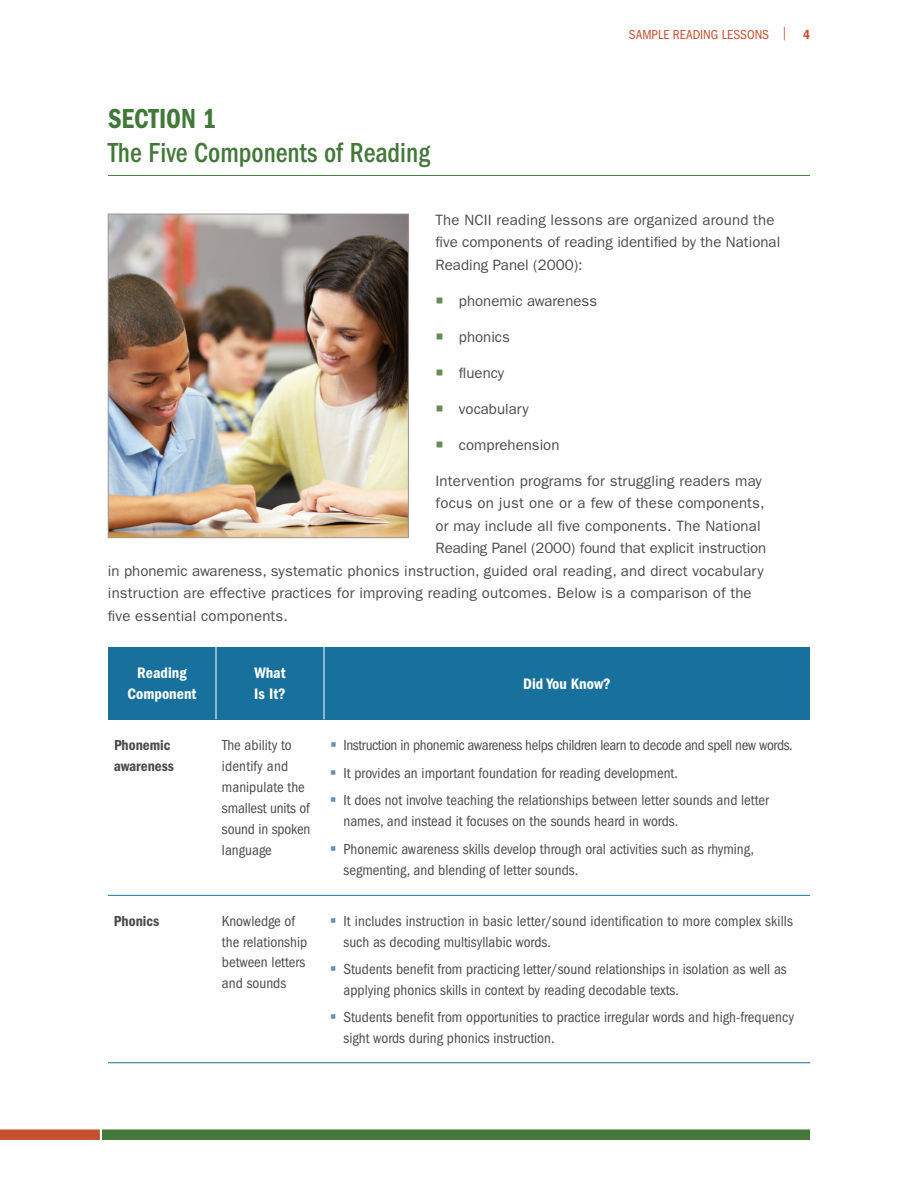
<style>
.page{position:relative;width:918px;height:1188px;background:#fff}
.page>*{position:absolute;margin:0;border:0;box-sizing:border-box;transform-origin:0 0}
.t1{font:500 condensed 28.5px/34.2px "ITC Franklin Gothic Std";color:#427939;scale:.93 1}
.t2{font:15.75px/21px "ITC Franklin Gothic Std Dm Cd";color:#fff;text-align:center}
.t3{font:condensed 15px/21px "ITC Franklin Gothic Std";color:#4b4c4d}
.t4{font:15px/22.5px "ITC Franklin Gothic Std";letter-spacing:.01em;color:#4b4c4d}
.t5{font:condensed 15px "ITC Franklin Gothic Std";letter-spacing:-.025em;color:#4b4c4d}
.t6{font:15px "ITC Franklin Gothic Std";letter-spacing:-.01em;color:#4b4c4d}
.t7{font:15px "ITC Franklin Gothic Std Dm Cd";color:#4b4c4d}
.t8{font:condensed 13.5px "ITC Franklin Gothic Std";color:#c4502f}
.t9{font:13.5px "ITC Franklin Gothic Std Dm Cd";color:#c4502f}
.s1{font-family:"ITC Franklin Gothic Std Dm Cd";font-weight:400;font-stretch:normal}
.s2{font-stretch:normal}
</style>
<div class="page">
<div style="left:102px;top:1129px;width:708px;height:11px;background:#427939"></div>
<div style="left:0;top:1129px;width:100px;height:11px;background:#c4502f"></div>
<hr style="left:108px;top:175px;width:702px;height:1px;background:#427939">
<hr style="left:108px;top:895px;width:108px;height:1px;background:#17719c">
<hr style="left:216px;top:895px;width:108px;height:1px;background:#17719c">
<hr style="left:324px;top:895px;width:486px;height:1px;background:#17719c">
<hr style="left:108px;top:1063px;width:108px;height:1px;background:#17719c">
<hr style="left:216px;top:1063px;width:108px;height:1px;background:#17719c">
<hr style="left:324px;top:1063px;width:486px;height:1px;background:#17719c">
<img style="left:110px;top:216px;width:297px;height:320px">
<div style="left:108px;top:214px;width:301px;height:324px;border:1px solid #98999a"></div>
<div style="left:108px;top:647px;width:108px;height:72px;background:#17719c"></div>
<div style="left:216px;top:647px;width:108px;height:72px;background:#17719c"></div>
<div style="left:324px;top:647px;width:486px;height:72px;background:#17719c"></div>
<hr style="left:216px;top:647px;width:1px;height:72px;background:#fff">
<hr style="left:324px;top:647px;width:1px;height:72px;background:#fff">
<h2 class="t1" style="left:108px;top:101px;width:348px"><span class="s1">SECTION 1<br></span>The Five Components of Reading</h2>
<p class="t8" style="left:629px;top:27px;width:159px">SAMPLE READING LESSONS <span class="s2">|</span></p>
<p class="t9" style="left:803px;top:26px;width:8px">4</p>
<p class="t4" style="left:436px;top:209px;width:346px">The NCII reading lessons are organized around the five components of reading identified by the National<br>Reading Panel (2000):</p>
<p class="t4" style="left:459px;top:290px;width:140px">phonemic awareness</p>
<p class="t4" style="left:459px;top:326px;width:52px">phonics</p>
<p class="t4" style="left:459px;top:362px;width:47px">fluency</p>
<p class="t4" style="left:459px;top:398px;width:71px">vocabulary</p>
<p class="t4" style="left:459px;top:434px;width:102px">comprehension</p>
<p class="t4" style="left:436px;top:470px;width:328px">Intervention programs for struggling readers may</p>
<p class="t4" style="left:436px;top:492px;width:331px">focus on just one or a few of these components,</p>
<p class="t4" style="left:436px;top:515px;width:327px">or may include all five components. The National</p>
<p class="t6" style="left:436px;top:540px;width:332px">Reading Panel (2000) found that explicit instruction</p>
<p class="t4" style="left:108px;top:560px;width:657px">in phonemic awareness, systematic phonics instruction, guided oral reading, and direct vocabulary</p>
<p class="t4" style="left:108px;top:582px;width:645px">instruction are effective practices for improving reading outcomes. Below is a comparison of the</p>
<p class="t4" style="left:108px;top:605px;width:182px">five essential components.</p>
<p class="t2" style="left:128px;top:662px;width:70px">Reading<br>Component</p>
<p class="t2" style="left:254px;top:662px;width:33px;text-align:left">What<br>Is It?</p>
<p class="t2" style="left:523px;top:673px;width:89px">Did You Know?</p>
<p class="t7" style="left:114px;top:736px;width:58px">Phonemic</p>
<p class="t3" style="left:222px;top:735px;width:71px">The ability to</p>
<p class="t5" style="left:344px;top:736px;width:451px">Instruction in phonemic awareness helps children learn to decode and spell new words.</p>
<p class="t7" style="left:114px;top:757px;width:61px">awareness</p>
<p class="t3" style="left:222px;top:756px;width:89px">identify and manipulate the smallest units of</p>
<p class="t3" style="left:343px;top:762px;width:336px">It provides an important foundation for reading development.</p>
<p class="t3" style="left:343px;top:790px;width:427px">It does not involve teaching the relationships between letter sounds and letter</p>
<p class="t3" style="left:222px;top:819px;width:90px">sound in spoken</p>
<p class="t3" style="left:343px;top:811px;width:336px">names, and instead it focuses on the sounds heard in words.</p>
<p class="t3" style="left:222px;top:840px;width:51px">language</p>
<p class="t3" style="left:343px;top:839px;width:412px">Phonemic awareness skills develop through oral activities such as rhyming, segmenting, and blending of letter sounds.</p>
<p class="t7" style="left:114px;top:912px;width:47px">Phonics</p>
<p class="t3" style="left:222px;top:911px;width:75px">Knowledge of</p>
<p class="t3" style="left:343px;top:911px;width:451px">It includes instruction in basic letter/sound identification to more complex skills</p>
<p class="t3" style="left:222px;top:931px;width:87px">the relationship</p>
<p class="t3" style="left:343px;top:931px;width:209px">such as decoding multisyllabic words.</p>
<p class="t3" style="left:222px;top:952px;width:85px">between letters and sounds</p>
<p class="t3" style="left:343px;top:959px;width:445px">Students benefit from practicing letter/sound relationships in isolation as well as applying phonics skills in context by reading decodable texts.</p>
<p class="t3" style="left:343px;top:1007px;width:452px">Students benefit from opportunities to practice irregular words and high-frequency sight words during phonics instruction.</p>
</div>
